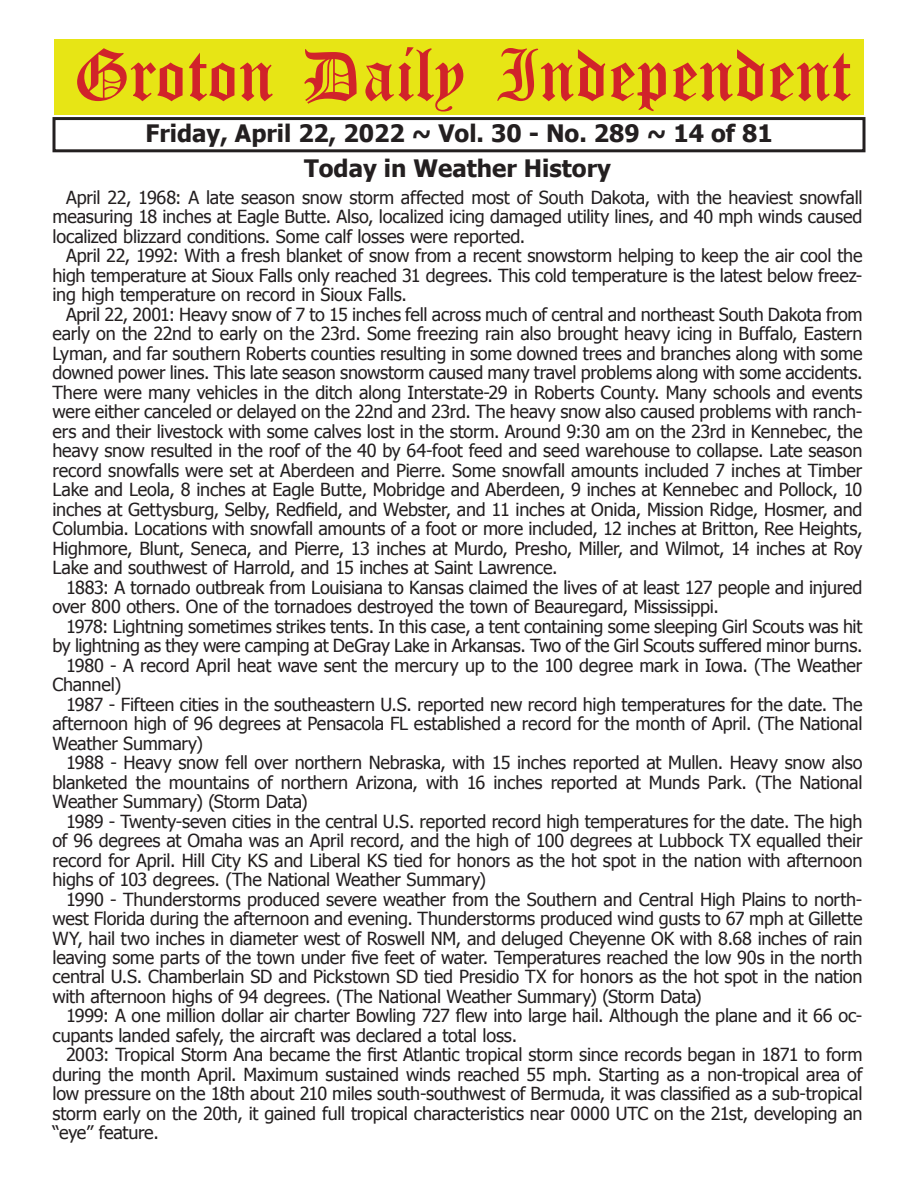
<style>
.page{position:relative;width:918px;height:1188px;background:#fff}
.page>*{position:absolute;margin:0;border:0;box-sizing:border-box;transform-origin:0 0}
.t1{font:54px "Old English Five";color:#d1232a}
.t2{font:700 24px "Tahoma";color:#231f20}
.t3{font:18px/19.5px "Tahoma";letter-spacing:-.01em;color:#231f20;text-align:justify}
</style>
<div class="page">
<div style="left:52px;top:117px;width:814px;height:35px;border:3px solid #231f20"></div>
<div style="left:54px;top:40px;width:810px;height:75px;background:#e7e515"></div>
<h1 class="t1" style="left:73px;top:50px;width:779px">Groton Daily Independent</h1>
<h2 class="t2" style="left:145px;top:116px;width:629px">Friday, April 22, 2022 ~ Vol. 30 - No. 289 ~ 14 of 81</h2>
<h2 class="t2" style="left:304px;top:152px;width:308px">Today in Weather History</h2>
<p class="t3" style="left:52px;top:187px;width:812px;text-indent:14px">April 22, 1968: A late season snow storm affected most of South Dakota, with the heaviest snowfall measuring 18 inches at Eagle Butte. Also, localized icing damaged utility lines, and 40 mph winds caused localized blizzard conditions. Some calf losses were reported.</p>
<p class="t3" style="left:52px;top:245px;width:812px;text-indent:14px">April 22, 1992: With a fresh blanket of snow from a recent snowstorm helping to keep the air cool the high temperature at Sioux Falls only reached 31 degrees. This cold temperature is the latest below freez&shy;ing high temperature on record in Sioux Falls.</p>
<p class="t3" style="left:52px;top:304px;width:812px;text-indent:14px">April 22, 2001: Heavy snow of 7 to 15 inches fell across much of central and northeast South Dakota from early on the 22nd to early on the 23rd. Some freezing rain also brought heavy icing in Buffalo, Eastern Lyman, and far southern Roberts counties resulting in some downed trees and branches along with some downed power lines. This late season snowstorm caused many travel problems along with some accidents.<br>There were many vehicles in the ditch along Interstate-29 in Roberts County. Many schools and events were either canceled or delayed on the 22nd and 23rd. The heavy snow also caused problems with ranch&shy;ers and their livestock with some calves lost in the storm. Around 9:30 am on the 23rd in Kennebec, the heavy snow resulted in the roof of the 40 by 64-foot feed and seed warehouse to collapse. Late season record snowfalls were set at Aberdeen and Pierre. Some snowfall amounts included 7 inches at Timber Lake and Leola, 8 inches at Eagle Butte, Mobridge and Aberdeen, 9 inches at Kennebec and Pollock, 10 inches at Gettysburg, Selby, Redfield, and Webster, and 11 inches at Onida, Mission Ridge, Hosmer, and Columbia. Locations with snowfall amounts of a foot or more included, 12 inches at Britton, Ree Heights, Highmore, Blunt, Seneca, and Pierre, 13 inches at Murdo, Presho, Miller, and Wilmot, 14 inches at Roy Lake and southwest of Harrold, and 15 inches at Saint Lawrence.</p>
<p class="t3" style="left:52px;top:577px;width:812px;text-indent:14px">1883: A tornado outbreak from Louisiana to Kansas claimed the lives of at least 127 people and injured over 800 others. One of the tornadoes destroyed the town of Beauregard, Mississippi.</p>
<p class="t3" style="left:66px;top:615px;width:798px">1978: Lightning sometimes strikes tents. In this case, a tent containing some sleeping Girl Scouts was hit</p>
<p class="t3" style="left:52px;top:635px;width:812px">by lightning as they were camping at DeGray Lake in Arkansas. Two of the Girl Scouts suffered minor burns.</p>
<p class="t3" style="left:66px;top:654px;width:798px">1980 - A record April heat wave sent the mercury up to the 100 degree mark in Iowa. (The Weather</p>
<p class="t3" style="left:52px;top:674px;width:70px">Channel)</p>
<p class="t3" style="left:66px;top:693px;width:798px">1987 - Fifteen cities in the southeastern U.S. reported new record high temperatures for the date. The</p>
<p class="t3" style="left:52px;top:713px;width:812px">afternoon high of 96 degrees at Pensacola FL established a record for the month of April. (The National</p>
<p class="t3" style="left:52px;top:732px;width:152px">Weather Summary)</p>
<p class="t3" style="left:66px;top:752px;width:798px">1988 - Heavy snow fell over northern Nebraska, with 15 inches reported at Mullen. Heavy snow also</p>
<p class="t3" style="left:52px;top:771px;width:812px">blanketed the mountains of northern Arizona, with 16 inches reported at Munds Park. (The National</p>
<p class="t3" style="left:52px;top:791px;width:257px">Weather Summary) (Storm Data)</p>
<p class="t3" style="left:66px;top:810px;width:798px">1989 - Twenty-seven cities in the central U.S. reported record high temperatures for the date. The high</p>
<p class="t3" style="left:52px;top:830px;width:811px">of 96 degrees at Omaha was an April record, and the high of 100 degrees at Lubbock TX equalled their</p>
<p class="t3" style="left:52px;top:849px;width:811px">record for April. Hill City KS and Liberal KS tied for honors as the hot spot in the nation with afternoon</p>
<p class="t3" style="left:52px;top:869px;width:435px">highs of 103 degrees. (The National Weather Summary)</p>
<p class="t3" style="left:66px;top:888px;width:798px">1990 - Thunderstorms produced severe weather from the Southern and Central High Plains to north-</p>
<p class="t3" style="left:52px;top:908px;width:811px">west Florida during the afternoon and evening. Thunderstorms produced wind gusts to 67 mph at Gillette</p>
<p class="t3" style="left:52px;top:927px;width:812px">WY, hail two inches in diameter west of Roswell NM, and deluged Cheyenne OK with 8.68 inches of rain</p>
<p class="t3" style="left:52px;top:947px;width:811px">leaving some parts of the town under five feet of water. Temperatures reached the low 90s in the north</p>
<p class="t3" style="left:52px;top:966px;width:811px">central U.S. Chamberlain SD and Pickstown SD tied Presidio TX for honors as the hot spot in the nation</p>
<p class="t3" style="left:52px;top:986px;width:651px">with afternoon highs of 94 degrees. (The National Weather Summary) (Storm Data)</p>
<p class="t3" style="left:66px;top:1005px;width:798px">1999: A one million dollar air charter Bowling 727 flew into large hail. Although the plane and it 66 oc-</p>
<p class="t3" style="left:52px;top:1025px;width:466px">cupants landed safely, the aircraft was declared a total loss.</p>
<p class="t3" style="left:66px;top:1044px;width:798px">2003: Tropical Storm Ana became the first Atlantic tropical storm since records began in 1871 to form</p>
<p class="t3" style="left:52px;top:1064px;width:812px">during the month April. Maximum sustained winds reached 55 mph. Starting as a non-tropical area of</p>
<p class="t3" style="left:52px;top:1083px;width:811px">low pressure on the 18th about 210 miles south-southwest of Bermuda, it was classified as a sub-tropical</p>
<p class="t3" style="left:52px;top:1103px;width:812px">storm early on the 20th, it gained full tropical characteristics near 0000 UTC on the 21st, developing an</p>
<p class="t3" style="left:52px;top:1122px;width:108px">“eye” feature.</p>
</div>
